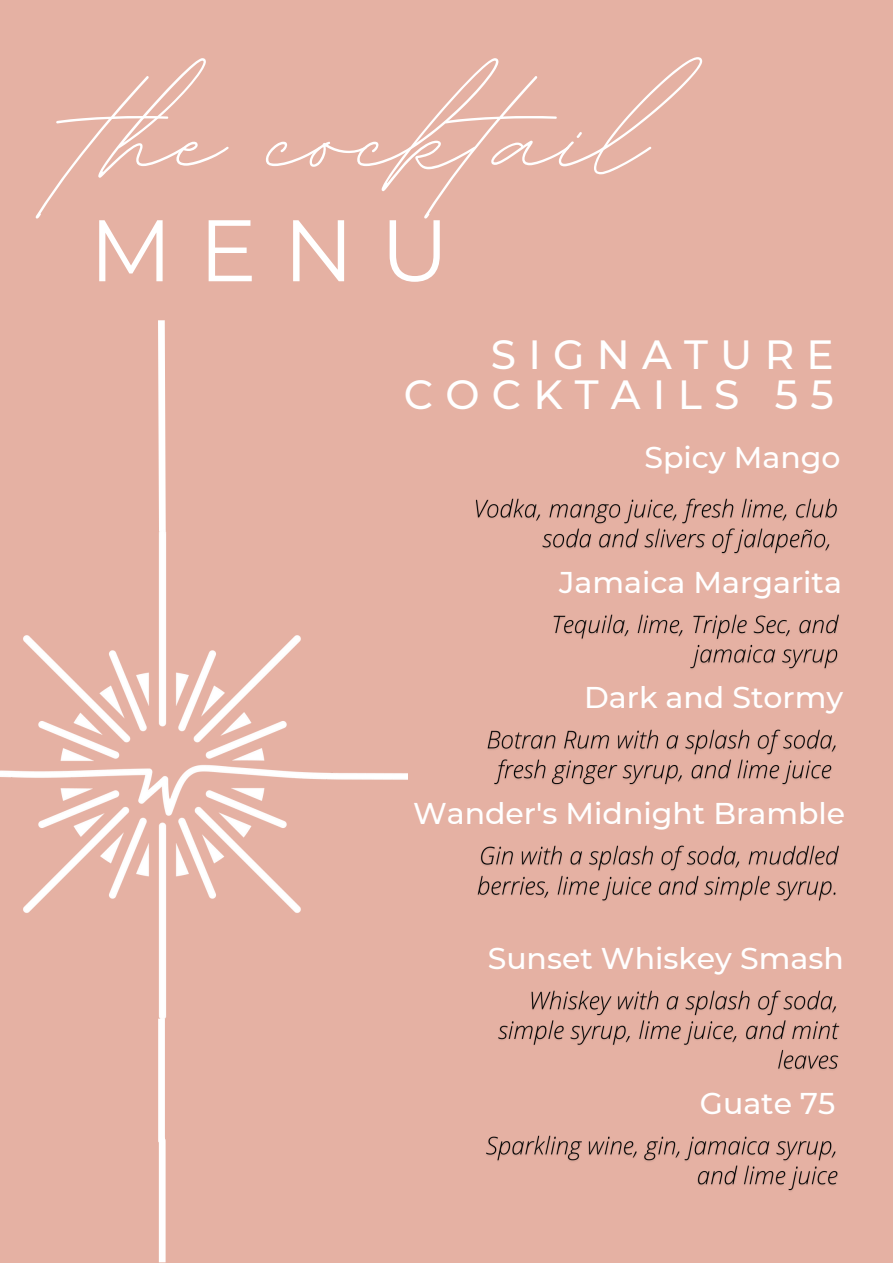
<style>
.page{position:relative;width:893px;height:1264px;background:#fff}
.page>*{position:absolute;margin:0;border:0;box-sizing:border-box;transform-origin:0 0}
.t1{font:210.3px "BD Script";color:#fff}
.t2{font:87.15px "Montserrat";color:#fff}
.t3{font:500 40.65px/40.5px "Montserrat";letter-spacing:.3em;color:#fff;text-align:right}
.t4{font:500 30px "Montserrat";color:#fff}
</style>
<div class="page">
<div style="left:0;top:0;width:892px;height:1262px;background:#e5b1a3"></div>
<svg style="left:158px;top:320px;width:8px;height:181px"></svg>
<svg style="left:158px;top:1047px;width:8px;height:215px;background:#faf2f0"></svg>
<img style="left:0;top:501px;width:407px;height:546px">
<img style="left:475px;top:498px;width:362px;height:56px">
<img style="left:553px;top:614px;width:286px;height:55px">
<img style="left:487px;top:729px;width:349px;height:56px">
<img style="left:477px;top:845px;width:362px;height:56px">
<img style="left:498px;top:990px;width:342px;height:80px">
<img style="left:486px;top:1135px;width:352px;height:56px">
<p class="t1" style="left:81px;top:-1px;width:565px">the cocktail</p>
<p class="t2" style="left:89px;top:197px;width:361px">MENU</p>
<p class="t3" style="left:403px;top:334px;width:431px">SIGNATURE<br>COCKTAILS 55</p>
<p class="t4" style="left:644px;top:439px;width:197px">Spicy Mango</p>
<p class="t4" style="left:559px;top:563px;width:284px">Jamaica Margarita</p>
<p class="t4" style="left:584px;top:679px;width:261px">Dark and Stormy</p>
<p class="t4" style="left:413px;top:795px;width:433px">Wander's Midnight Bramble</p>
<p class="t4" style="left:487px;top:940px;width:357px">Sunset Whiskey Smash</p>
<p class="t4" style="left:699px;top:1084px;width:137px">Guate 75</p>
</div>
